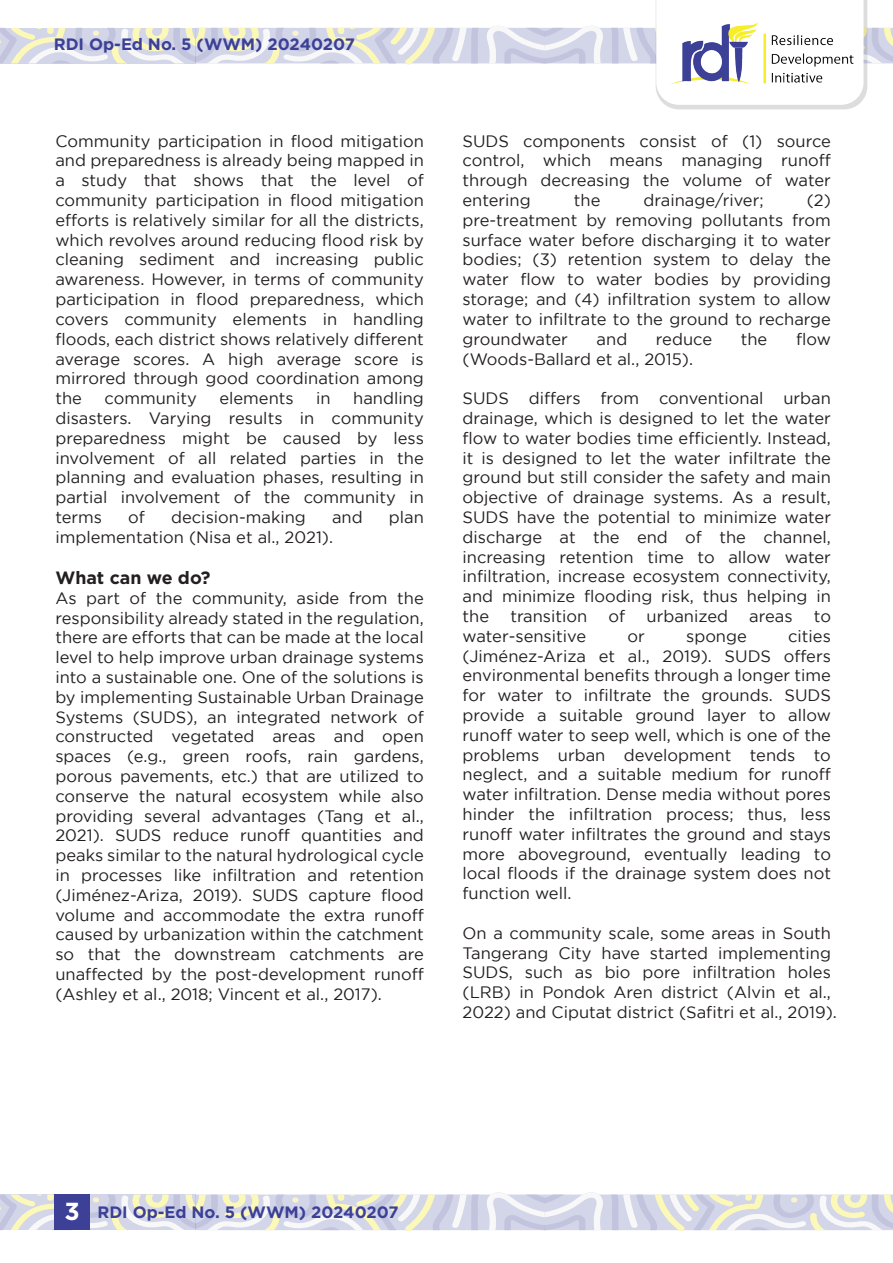
<style>
.page{position:relative;width:893px;height:1263px;background:#fff}
.page>*{position:absolute;margin:0;border:0;box-sizing:border-box;transform-origin:0 0}
.t1{font:700 24.6px "Gotham";color:#fff}
.t2{font:700 17.85px "Gotham";color:#231f20}
.t3{font:16.5px/19.8px "Gotham";color:#231f20;text-align:justify}
.t4{font:700 16.5px "Gotham";color:#3c4096}
</style>
<div class="page">
<svg style="left:0;top:1192px;width:893px;height:39px"></svg>
<svg style="left:0;top:0;width:893px;height:109px"></svg>
<img style="left:670px;top:22px;width:183px;height:63px">
<div style="left:54px;top:1194px;width:36px;height:36px;background:#3c4096"></div>
<p class="t4" style="left:54px;top:35px;width:303px">RDI Op-Ed No. 5 (WWM) 20240207</p>
<p class="t3" style="left:55px;top:131px;width:370px">Community participation in flood mitigation and preparedness is already being mapped in a study that shows that the level of community participation in flood mitigation efforts is relatively similar for all the districts, which revolves around reducing flood risk by cleaning sediment and increasing public awareness. However, in terms of community participation in flood preparedness, which covers community elements in handling floods, each district shows relatively different average scores. A high average score is mirrored through good coordination among the</p>
<p class="t3" style="left:55px;top:388px;width:370px;text-indent:298px">handling disasters. Varying results in community preparedness might be caused by less involvement of all related parties in the planning and evaluation phases, resulting in partial involvement of the community in terms</p>
<p class="t3" style="left:105px;top:388px;width:94px">community</p>
<p class="t3" style="left:219px;top:388px;width:76px">elements</p>
<p class="t3" style="left:316px;top:388px;width:16px">in</p>
<p class="t3" style="left:128px;top:507px;width:18px">of</p>
<p class="t3" style="left:171px;top:507px;width:136px">decision-making</p>
<p class="t3" style="left:332px;top:507px;width:32px">and</p>
<p class="t3" style="left:389px;top:507px;width:37px">plan</p>
<p class="t3" style="left:55px;top:527px;width:279px">implementation (Nisa et al., 2021).</p>
<p class="t2" style="left:55px;top:567px;width:157px">What can we do?</p>
<p class="t3" style="left:55px;top:588px;width:370px">As part of the community, aside from the responsibility already stated in the regulation, there are efforts that can be made at the local level to help improve urban drainage systems into a sustainable one. One of the solutions is by implementing Sustainable Urban Drainage Systems (SUDS), an integrated network of constructed vegetated areas and open spaces (e.g., green roofs, rain gardens, porous pavements, etc.) that are utilized to conserve the natural ecosystem while also providing several advantages (Tang et al., 2021). SUDS reduce runoff quantities and peaks similar to the natural hydrological cycle in processes like infiltration and retention (Jiménez-Ariza, 2019). SUDS capture flood volume and accommodate the extra runoff caused by urbanization within the catchment so that the downstream catchments are unaffected by the post-development runoff (Ashley et al., 2018; Vincent et al., 2017).</p>
<p class="t3" style="left:462px;top:131px;width:370px">SUDS components consist of (1) source control, which means managing runoff through decreasing the volume of water entering</p>
<p class="t3" style="left:574px;top:190px;width:28px">the</p>
<p class="t3" style="left:644px;top:190px;width:121px">drainage/river;</p>
<p class="t3" style="left:462px;top:190px;width:370px;text-indent:344px">(2) pre-treatment by removing pollutants from surface water before discharging it to water bodies; (3) retention system to delay the water flow to water bodies by providing storage; and (4) infiltration system to allow water to infiltrate to the ground to recharge groundwater</p>
<p class="t3" style="left:597px;top:329px;width:32px">and</p>
<p class="t3" style="left:656px;top:329px;width:58px">reduce</p>
<p class="t3" style="left:741px;top:329px;width:28px">the</p>
<p class="t3" style="left:796px;top:329px;width:36px">flow</p>
<p class="t3" style="left:462px;top:348px;width:232px">(Woods-Ballard et al., 2015).</p>
<p class="t3" style="left:462px;top:388px;width:370px">SUDS differs from conventional urban drainage, which is designed to let the water flow to water bodies time efficiently. Instead, it is designed to let the water infiltrate the ground but still consider the safety and main objective of drainage systems. As a result, SUDS have the potential to minimize water discharge at the end of the channel, increasing retention time to allow water infiltration, increase ecosystem connectivity, and minimize flooding risk, thus helping in the</p>
<p class="t3" style="left:510px;top:606px;width:79px">transition</p>
<p class="t3" style="left:609px;top:606px;width:18px">of</p>
<p class="t3" style="left:646px;top:606px;width:83px">urbanized</p>
<p class="t3" style="left:749px;top:606px;width:45px">areas</p>
<p class="t3" style="left:814px;top:606px;width:19px">to</p>
<p class="t3" style="left:462px;top:626px;width:125px">water-sensitive</p>
<p class="t3" style="left:627px;top:626px;width:19px">or</p>
<p class="t3" style="left:686px;top:626px;width:62px">sponge</p>
<p class="t3" style="left:462px;top:626px;width:370px;text-indent:326px">cities (Jiménez-Ariza et al., 2019). SUDS offers environmental benefits through a longer time for water to infiltrate the grounds. SUDS provide a suitable ground layer to allow runoff water to seep well, which is one of the problems urban development tends to neglect, and a suitable medium for runoff water infiltration. Dense media without pores hinder the infiltration process; thus, less runoff water infiltrates the ground and stays more aboveground, eventually leading to local floods if the drainage system does not function well.</p>
<p class="t3" style="left:462px;top:923px;width:376px;text-align:left">On a community scale, some areas in South Tangerang City have started implementing SUDS, such as bio pore infiltration holes (LRB) in Pondok Aren district (Alvin et al., 2022) and Ciputat district (Safitri et al., 2019).</p>
<h1 class="t1" style="left:64px;top:1197px;width:17px">3</h1>
<p class="t4" style="left:97px;top:1203px;width:303px">RDI Op-Ed No. 5 (WWM) 20240207</p>
</div>
